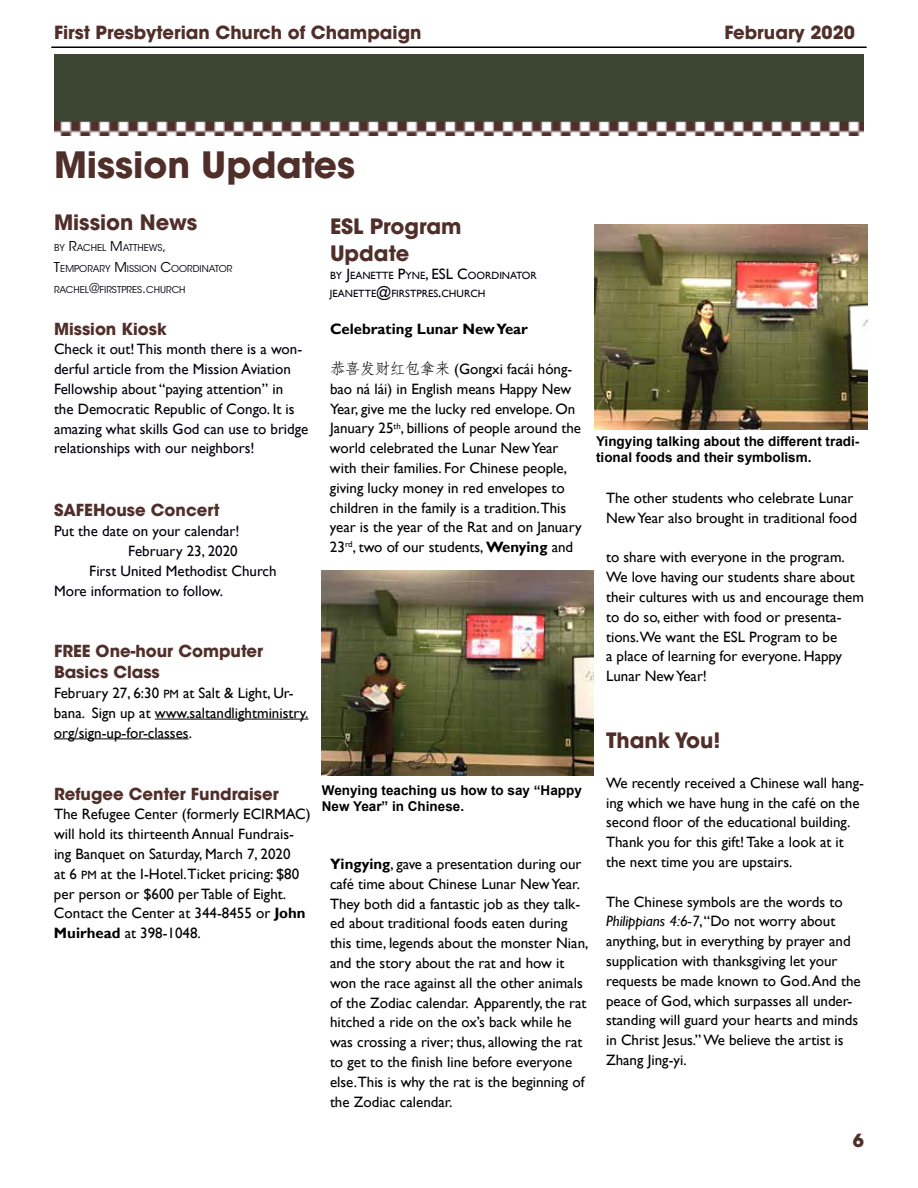
<style>
.page{position:relative;width:918px;height:1188px;background:#fff}
.page>*{position:absolute;margin:0;border:0;box-sizing:border-box;transform-origin:0 0}
.t1{font:700 36px "ITC Avant Garde Std";color:#502e2a}
.t2{font:700 21px/27px "ITC Avant Garde Std";color:#502e2a}
.t3{font:700 18px "ITC Avant Garde Std";color:#502e2a}
.t4{font:700 16.5px/21px "ITC Avant Garde Std";color:#502e2a}
.t5{font:15px/19.8px "Gill Sans";color:#000}
.t6{font:15px/19.8px "Gill Sans";color:#00000a}
.t7{font:700 15px "Gill Sans";color:#000}
.t8{font:700 13.5px/16.2px "Arial";color:#000}
.t9{font:10.5px/18px "Gill Sans";color:#00000a}
.t10{font:9.45px "ITC Avant Garde Std";color:#00000a}
.s1{font-size:13.5px}
.s2{font-size:15px}
.s3{font-family:"Adobe Fangsong Std"}
.s4{font-weight:700}
.s5{font-size:12px}
.s6{font-style:italic}
</style>
<div class="page">
<hr style="left:51px;top:46px;width:816px;height:2px;background:#000">
<img style="left:54px;top:54px;width:810px;height:82px">
<hr style="left:155px;top:719px;width:154px;height:1px;background:#000">
<hr style="left:54px;top:739px;width:135px;height:1px;background:#000">
<img style="left:322px;top:570px;width:272px;height:205px">
<img style="left:594px;top:225px;width:273px;height:205px">
<p class="t3" style="left:54px;top:21px;width:369px">First Presbyterian Church of Champaign</p>
<p class="t3" style="left:724px;top:21px;width:132px">February 2020</p>
<h1 class="t1" style="left:54px;top:141px;width:303px">Mission Updates</h1>
<h2 class="t2" style="left:54px;top:208px;width:145px">Mission News</h2>
<p class="t10" style="left:54px;top:241px;width:114px">BY <span class="s1">R</span>ACHEL <span class="s1">M</span>ATTHEWS<span class="s1">,</span></p>
<p class="t10" style="left:54px;top:262px;width:180px"><span class="s1">T</span>EMPORARY <span class="s1">M</span>ISSION <span class="s1">C</span>OORDINATOR</p>
<p class="t10" style="left:54px;top:283px;width:133px">RACHEL<span class="s1">@</span>FIRSTPRES<span class="s1">.</span>CHURCH</p>
<p class="t4" style="left:54px;top:318px;width:114px">Mission Kiosk</p>
<p class="t6" style="left:54px;top:340px;width:256px">Check it out! This month there is a won&shy;derful article from the Mission Aviation Fellowship about “paying attention” in<br>the Democratic Republic of Congo. It is amazing what skills God can use to bridge relationships with our neighbors!</p>
<h2 class="t2" style="left:330px;top:212px;width:133px">ESL Program<br>Update</h2>
<p class="t9" style="left:330px;top:266px;width:208px">BY <span class="s2">J</span>EANETTE <span class="s2">P</span>YNE<span class="s2">, ESL C</span>OORDINATOR<br>JEANETTE<span class="s2">@</span>FIRSTPRES<span class="s2">.</span>CHURCH</p>
<p class="t7" style="left:330px;top:320px;width:199px">Celebrating Lunar New Year</p>
<p class="t5" style="left:330px;top:359px;width:253px"><span class="s3">恭喜发财红包拿来</span> (Gongxi facái hóng&shy;bao ná lái) in English means Happy New Year, give me the lucky red envelope. On January 25<sup>th</sup>, billions of people around the world celebrated the Lunar New Year with their families. For Chinese people, giving lucky money in red envelopes to children in the family is a tradition.This year is the year of the Rat and on January 23<sup>rd</sup>, two of our students, <span class="s4">Wenying</span> and</p>
<p class="t4" style="left:54px;top:500px;width:167px">SAFEHouse Concert</p>
<p class="t6" style="left:54px;top:521px;width:187px">Put the date on your calendar!</p>
<p class="t6" style="left:128px;top:541px;width:111px">February 23, 2020</p>
<p class="t6" style="left:89px;top:561px;width:189px">First United Methodist Church</p>
<p class="t6" style="left:54px;top:581px;width:170px">More information to follow.</p>
<p class="t4" style="left:54px;top:641px;width:211px">FREE One-hour Computer<br>Basics Class</p>
<p class="t5" style="left:54px;top:683px;width:256px">February 27, 6:30 <span class="s5">PM</span> at Salt &amp; Light, Ur&shy;bana. Sign up at www.saltandlightministry. org/sign-up-for-classes.</p>
<p class="t4" style="left:54px;top:783px;width:226px">Refugee Center Fundraiser</p>
<p class="t5" style="left:54px;top:805px;width:258px">The Refugee Center (formerly ECIRMAC) will hold its thirteenth Annual Fundrais&shy;ing Banquet on Saturday, March 7, 2020<br>at 6 <span class="s5">PM</span> at the I-Hotel.Ticket pricing: $80 per person or $600 per Table of Eight.<br>Contact the Center at 344-8455 or <span class="s4">John Muirhead</span> at 398-1048.</p>
<p class="t8" style="left:322px;top:782px;width:262px">Wenying teaching us how to say “Happy<br>New Year” in Chinese.</p>
<p class="t5" style="left:330px;top:854px;width:260px"><span class="s4">Yingying</span>, gave a presentation during our café time about Chinese Lunar New Year.<br>They both did a fantastic job as they talk&shy;ed about traditional foods eaten during this time, legends about the monster Nian, and the story about the rat and how it won the race against all the other animals of the Zodiac calendar. Apparently, the rat hitched a ride on the ox’s back while he was crossing a river; thus, allowing the rat to get to the finish line before everyone else.This is why the rat is the beginning of the Zodiac calendar.</p>
<p class="t8" style="left:596px;top:433px;width:265px">Yingying talking about the different tradi&shy;tional foods and their symbolism.</p>
<p class="t5" style="left:606px;top:488px;width:252px">The other students who celebrate Lunar<br>New Year also brought in traditional food</p>
<p class="t5" style="left:606px;top:548px;width:259px">to share with everyone in the program.<br>We love having our students share about their cultures with us and encourage them to do so, either with food or presenta&shy;tions.We want the ESL Program to be<br>a place of learning for everyone. Happy Lunar New Year!</p>
<h2 class="t2" style="left:606px;top:726px;width:116px">Thank You!</h2>
<p class="t5" style="left:606px;top:773px;width:259px">We recently received a Chinese wall hang&shy;ing which we have hung in the café on the second floor of the educational building.<br>Thank you for this gift! Take a look at it the next time you are upstairs.</p>
<p class="t5" style="left:606px;top:892px;width:256px">The Chinese symbols are the words to <span class="s6">Philippians 4:6-7</span>, “Do not worry about anything, but in everything by prayer and supplication with thanksgiving let your requests be made known to God. And the peace of God, which surpasses all under&shy;standing will guard your hearts and minds in Christ Jesus.” We believe the artist is Zhang Jing-yi.</p>
<p class="t3" style="left:853px;top:1129px;width:13px">6</p>
</div>
